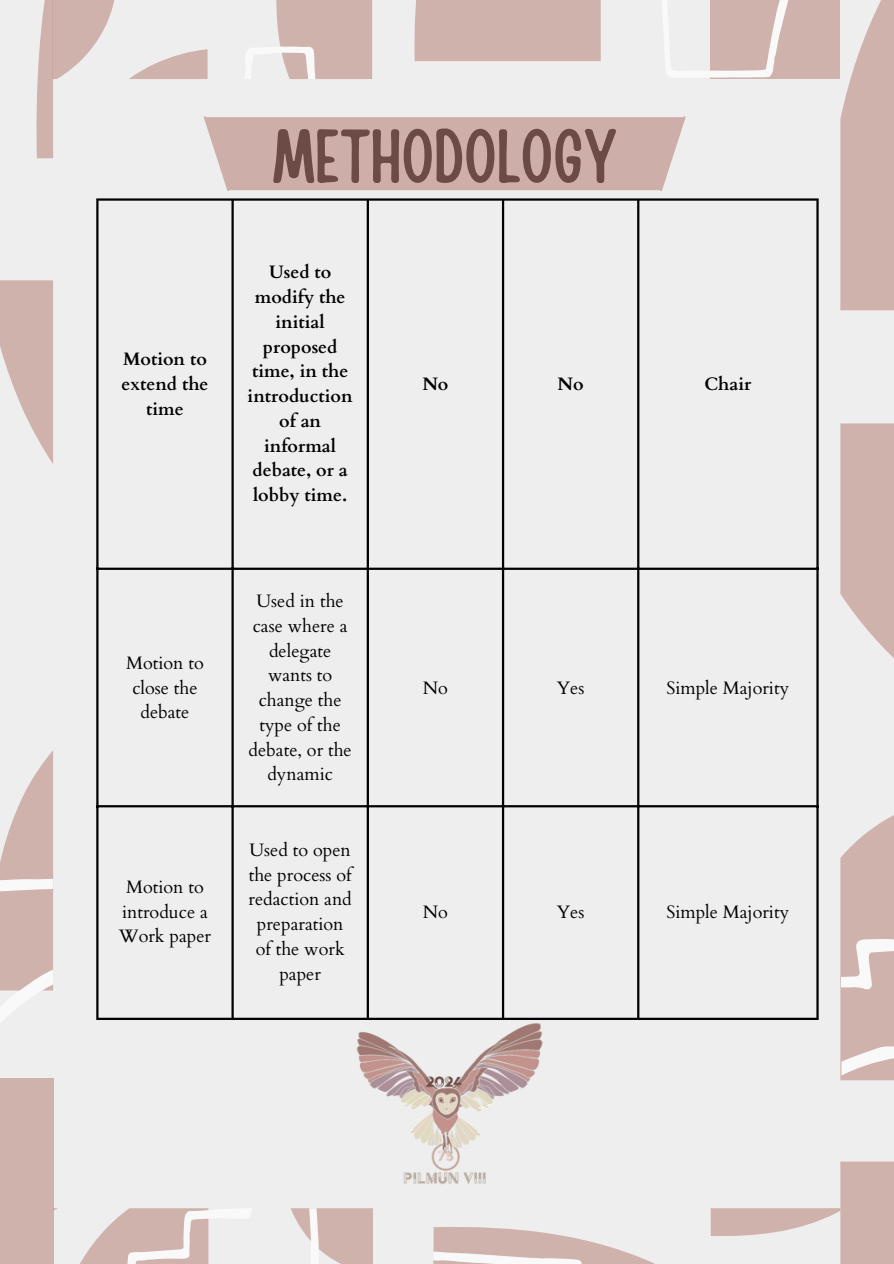
<style>
.page{position:relative;width:894px;height:1264px;background:#fff}
.page>*{position:absolute;margin:0;border:0;box-sizing:border-box;transform-origin:0 0}
.t1{font:75px "Handy Casual Condensed";color:#6c4a45}
.t2{font:18px/24.8px "Cardo";color:#000;text-align:center}
.t3{font:700 18px/24.8px "Cardo";color:#000;text-align:center}
</style>
<div class="page">
<div style="left:0;top:0;width:893px;height:1263px;background:#efeeee"></div>
<svg style="left:0;top:280px;width:53px;height:184px"></svg>
<svg style="left:840px;top:423px;width:53px;height:657px"></svg>
<img style="left:373px;top:999px;width:186px;height:185px">
<svg style="left:433px;top:1161px;width:460px;height:102px"></svg>
<svg style="left:0;top:750px;width:373px;height:513px"></svg>
<svg style="left:36px;top:0;width:79px;height:158px"></svg>
<svg style="left:129px;top:0;width:764px;height:310px"></svg>
<hr style="left:96px;top:201px;width:2px;height:816px;background:#000">
<hr style="left:231px;top:201px;width:3px;height:816px;background:#000">
<hr style="left:366px;top:201px;width:3px;height:816px;background:#000">
<hr style="left:502px;top:201px;width:2px;height:816px;background:#000">
<hr style="left:637px;top:201px;width:2px;height:816px;background:#000">
<hr style="left:816px;top:201px;width:2px;height:816px;background:#000">
<hr style="left:96px;top:198px;width:722px;height:3px;background:#000">
<hr style="left:96px;top:567px;width:722px;height:3px;background:#000">
<hr style="left:96px;top:805px;width:722px;height:2px;background:#000">
<hr style="left:96px;top:1017px;width:722px;height:2px;background:#000">
<p class="t3" style="left:121px;top:347px;width:89px">Motion to extend the time</p>
<p class="t2" style="left:126px;top:651px;width:79px">Motion to close the debate</p>
<p class="t2" style="left:119px;top:874px;width:94px">Motion to introduce a<br>Work paper</p>
<p class="t1" style="left:272px;top:107px;width:345px">METHODOLOGY</p>
<h1 class="t3" style="left:247px;top:260px;width:106px">Used to modify the initial proposed time, in the introduction of an informal debate, or a lobby time.</h1>
<p class="t2" style="left:248px;top:589px;width:105px">Used in the case where a delegate wants to change the type of the debate, or the dynamic</p>
<p class="t2" style="left:248px;top:837px;width:105px">Used to open the process of redaction and preparation of the work paper</p>
<p class="t3" style="left:422px;top:372px;width:28px">No</p>
<p class="t3" style="left:557px;top:372px;width:28px">No</p>
<p class="t3" style="left:704px;top:372px;width:49px">Chair</p>
<p class="t2" style="left:423px;top:675px;width:27px">No</p>
<p class="t2" style="left:556px;top:675px;width:29px">Yes</p>
<p class="t2" style="left:666px;top:675px;width:124px">Simple Majority</p>
<p class="t2" style="left:423px;top:899px;width:27px">No</p>
<p class="t2" style="left:556px;top:899px;width:29px">Yes</p>
<p class="t2" style="left:666px;top:899px;width:124px">Simple Majority</p>
</div>
